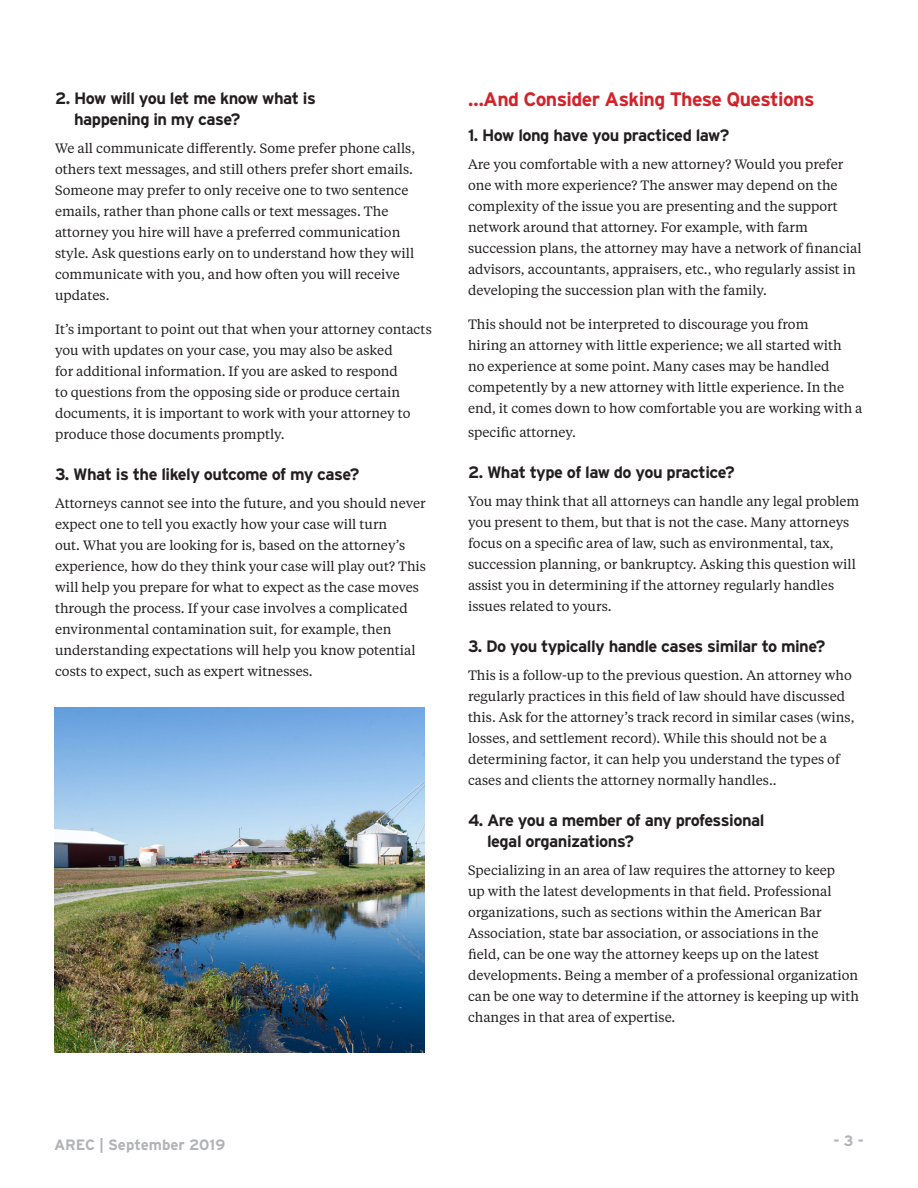
<style>
.page{position:relative;width:918px;height:1188px;background:#fff}
.page>*{position:absolute;margin:0;border:0;box-sizing:border-box;transform-origin:0 0}
.BodyCopy-Tiempos9pt{font:700 19.5px "Interstate";letter-spacing:-.03em;color:#d1232a}
.BodyCopy-Tiempos9pt-2{font:700 16.5px/21px "Interstate";letter-spacing:-.03em;color:#231f20}
.t1{font:700 15px "Interstate";color:#b2b3b7}
.BodyCopy-Tiempos9pt-3{font:13.5px/21px "Tiempos Text";color:#231f20}
</style>
<div class="page">
<img style="left:54px;top:707px;width:370px;height:346px">
<p class="BodyCopy-Tiempos9pt-2" style="left:74px;top:88px;width:243px;text-indent:-19px">2. How will you let me know what is happening in my case?</p>
<p class="BodyCopy-Tiempos9pt-3" style="left:55px;top:137px;width:362px">We all communicate differently. Some prefer phone calls, others text messages, and still others prefer short emails.<br>Someone may prefer to only receive one to two sentence emails, rather than phone calls or text messages. The attorney you hire will have a preferred communication style. Ask questions early on to understand how they will communicate with you, and how often you will receive updates.</p>
<p class="BodyCopy-Tiempos9pt-3" style="left:55px;top:318px;width:378px">It’s important to point out that when your attorney contacts you with updates on your case, you may also be asked<br>for additional information. If you are asked to respond<br>to questions from the opposing side or produce certain documents, it is important to work with your attorney to produce those documents promptly.</p>
<p class="BodyCopy-Tiempos9pt-2" style="left:55px;top:464px;width:306px">3. What is the likely outcome of my case?</p>
<p class="BodyCopy-Tiempos9pt-3" style="left:55px;top:492px;width:372px">Attorneys cannot see into the future, and you should never expect one to tell you exactly how your case will turn<br>out. What you are looking for is, based on the attorney’s experience, how do they think your case will play out? This will help you prepare for what to expect as the case moves through the process. If your case involves a complicated environmental contamination suit, for example, then understanding expectations will help you know potential costs to expect, such as expert witnesses.</p>
<p class="BodyCopy-Tiempos9pt" style="left:468px;top:89px;width:348px">…And Consider Asking These Questions</p>
<p class="BodyCopy-Tiempos9pt-2" style="left:468px;top:124px;width:263px">1. How long have you practiced law?</p>
<p class="BodyCopy-Tiempos9pt-3" style="left:468px;top:153px;width:395px">Are you comfortable with a new attorney? Would you prefer one with more experience? The answer may depend on the complexity of the issue you are presenting and the support network around that attorney. For example, with farm succession plans, the attorney may have a network of financial advisors, accountants, appraisers, etc., who regularly assist in developing the succession plan with the family.</p>
<p class="BodyCopy-Tiempos9pt-3" style="left:468px;top:313px;width:396px">This should not be interpreted to discourage you from<br>hiring an attorney with little experience; we all started with<br>no experience at some point. Many cases may be handled competently by a new attorney with little experience. In the end, it comes down to how comfortable you are working with a</p>
<p class="BodyCopy-Tiempos9pt-3" style="left:468px;top:421px;width:110px">specific attorney.</p>
<p class="BodyCopy-Tiempos9pt-2" style="left:468px;top:462px;width:268px">2. What type of law do you practice?</p>
<p class="BodyCopy-Tiempos9pt-3" style="left:468px;top:490px;width:393px">You may think that all attorneys can handle any legal problem you present to them, but that is not the case. Many attorneys focus on a specific area of law, such as environmental, tax, succession planning, or bankruptcy. Asking this question will assist you in determining if the attorney regularly handles issues related to yours.</p>
<p class="BodyCopy-Tiempos9pt-2" style="left:468px;top:636px;width:359px">3. Do you typically handle cases similar to mine?</p>
<p class="BodyCopy-Tiempos9pt-3" style="left:468px;top:664px;width:388px">This is a follow-up to the previous question. An attorney who regularly practices in this field of law should have discussed this. Ask for the attorney’s track record in similar cases (wins, losses, and settlement record). While this should not be a determining factor, it can help you understand the types of cases and clients the attorney normally handles..</p>
<p class="BodyCopy-Tiempos9pt-2" style="left:487px;top:810px;width:279px;text-indent:-19px">4. Are you a member of any professional legal organizations?</p>
<p class="BodyCopy-Tiempos9pt-3" style="left:468px;top:859px;width:393px">Specializing in an area of law requires the attorney to keep<br>up with the latest developments in that field. Professional organizations, such as sections within the American Bar Association, state bar association, or associations in the<br>field, can be one way the attorney keeps up on the latest developments. Being a member of a professional organization can be one way to determine if the attorney is keeping up with changes in that area of expertise.</p>
<p class="t1" style="left:54px;top:1137px;width:173px">AREC | September 2019</p>
<p class="t1" style="left:833px;top:1132px;width:32px">- 3 -</p>
</div>
